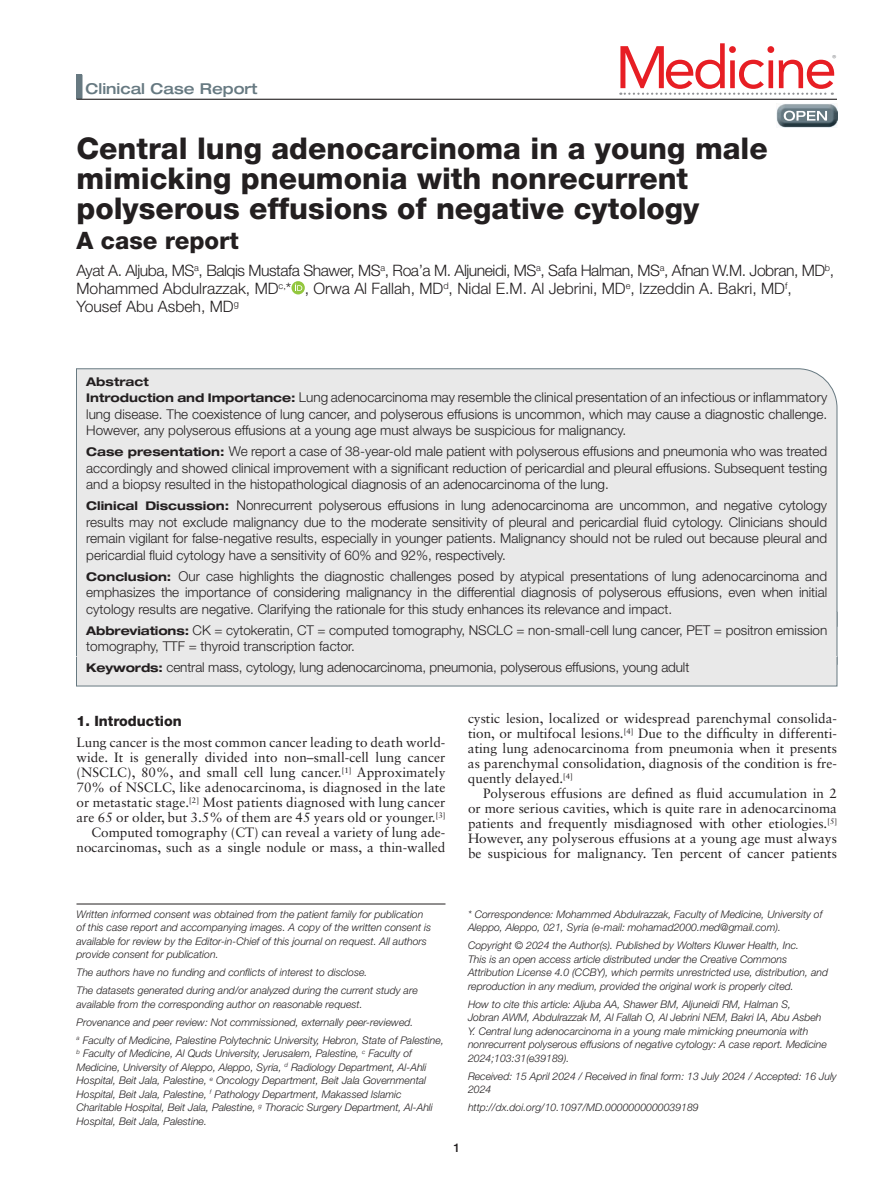
<style>
.page{position:relative;width:891px;height:1188px;background:#fff}
.page>*{position:absolute;margin:0;border:0;box-sizing:border-box;transform-origin:0 0}
.t1{font:59.4px "Avenir";letter-spacing:-.06em;color:#e71e24}
.t2{font:800 30px/30px "Helvetica Neue LT Std";color:#231f20}
.t3{font:800 24px "Helvetica Neue LT Std";color:#231f20}
.t4{font:300 15.75px/18px "Helvetica Neue LT Std";color:#231f20}
.t5{font:500 expanded 15px "Helvetica Neue LT Std";color:#667981}
.t6{font:800 14.25px "Helvetica Neue LT Std";color:#231f20}
.t7{font:300 13.5px/16.5px "Helvetica Neue LT Std";color:#231f20;text-align:justify}
.t8{font:13.5px/15px "Sabon LT Std";letter-spacing:.005em;color:#231f20;text-align:justify}
.t9{font:700 expanded 12px "Helvetica Neue LT Std";color:#231f20}
.t10{font:500 12px "Helvetica Neue LT Std";color:#231f20}
.t11{font:italic 300 10.5px/13.5px "Helvetica Neue LT Std";color:#231f20}
.t12{font:500 10.35px "Akzidenz Grotesk BE";color:#909295}
.s1{font-weight:700;font-stretch:expanded;font-size:12px}
</style>
<div class="page">
<div style="left:76px;top:74px;width:6px;height:25px;background:#677981"></div>
<hr style="left:76px;top:99px;width:761px;height:1px;background:#231f20">
<img style="left:776px;top:104px;width:61px;height:24px">
<svg style="left:784px;top:111px;width:43px;height:10px"></svg>
<svg style="left:620px;top:93px;width:213px;height:2px"></svg>
<div style="left:76px;top:368px;width:762px;height:260px;background:#e9e9e9"></div>
<div style="left:76px;top:612px;width:761px;height:54px;background:#e9e9e9"></div>
<div style="left:76px;top:657px;width:761px;height:29px;background:#e9e9e9"></div>
<svg style="left:292px;top:281px;width:13px;height:13px"></svg>
<svg style="left:295px;top:284px;width:7px;height:7px"></svg>
<hr style="left:76px;top:904px;width:370px;height:1px;background:#231f20">
<h3 class="t5" style="left:86px;top:80px;width:174px">Clinical Case Report</h3>
<h1 class="t1" style="left:615px;top:33px;width:223px">Medicine</h1>
<p class="t12" style="left:832px;top:52px;width:6px">®</p>
<h2 class="t2" style="left:76px;top:134px;width:693px">Central lung adenocarcinoma in a young male mimicking pneumonia with nonrecurrent polyserous effusions of negative cytology</h2>
<h3 class="t3" style="left:76px;top:227px;width:164px">A case report</h3>
<p class="t4" style="left:76px;top:261px;width:759px">Ayat A. Aljuba, MS<sup>a</sup>, Balqis Mustafa Shawer, MS<sup>a</sup>, Roa’a M. Aljuneidi, MS<sup>a</sup>, Safa Halman, MS<sup>a</sup>, Afnan W.M. Jobran, MD<sup>b</sup>,<br>Mohammed Abdulrazzak, MD<sup>c,</sup>* , Orwa Al Fallah, MD<sup>d</sup>, Nidal E.M. Al Jebrini, MD<sup>e</sup>, Izzeddin A. Bakri, MD<sup>f</sup>,<br>Yousef Abu Asbeh, MD<sup>g</sup></p>
<p class="t9" style="left:86px;top:374px;width:64px">Abstract</p>
<p class="t7" style="left:86px;top:389px;width:743px"><span class="s1">Introduction and Importance:</span> Lung adenocarcinoma may resemble the clinical presentation of an infectious or inflammatory lung disease. The coexistence of lung cancer, and polyserous effusions is uncommon, which may cause a diagnostic challenge.<br>However, any polyserous effusions at a young age must always be suspicious for malignancy.</p>
<p class="t7" style="left:86px;top:443px;width:743px"><span class="s1">Case presentation:</span> We report a case of 38-year-old male patient with polyserous effusions and pneumonia who was treated accordingly and showed clinical improvement with a significant reduction of pericardial and pleural effusions. Subsequent testing and a biopsy resulted in the histopathological diagnosis of an adenocarcinoma of the lung.</p>
<p class="t7" style="left:86px;top:497px;width:743px"><span class="s1">Clinical Discussion:</span> Nonrecurrent polyserous effusions in lung adenocarcinoma are uncommon, and negative cytology results may not exclude malignancy due to the moderate sensitivity of pleural and pericardial fluid cytology. Clinicians should remain vigilant for false-negative results, especially in younger patients. Malignancy should not be ruled out because pleural and pericardial fluid cytology have a sensitivity of 60% and 92%, respectively.</p>
<p class="t7" style="left:86px;top:568px;width:743px"><span class="s1">Conclusion:</span> Our case highlights the diagnostic challenges posed by atypical presentations of lung adenocarcinoma and emphasizes the importance of considering malignancy in the differential diagnosis of polyserous effusions, even when initial cytology results are negative. Clarifying the rationale for this study enhances its relevance and impact.</p>
<p class="t7" style="left:86px;top:622px;width:743px"><span class="s1">Abbreviations:</span> CK = cytokeratin, CT = computed tomography, NSCLC = non-small-cell lung cancer, PET = positron emission tomography, TTF = thyroid transcription factor.</p>
<p class="t7" style="left:86px;top:659px;width:605px"><span class="s1">Keywords:</span> central mass, cytology, lung adenocarcinoma, pneumonia, polyserous effusions, young adult</p>
<h3 class="t6" style="left:76px;top:713px;width:107px">1. Introduction</h3>
<p class="t8" style="left:76px;top:735px;width:371px;text-align:right">Lung cancer is the most common cancer leading to death world&shy;wide. It is generally divided into non–small-cell lung cancer (NSCLC), 80%, and small cell lung cancer.<sup>[1]</sup> Approximately 70% of NSCLC, like adenocarcinoma, is diagnosed in the late or metastatic stage.<sup>[2]</sup> Most patients diagnosed with lung cancer are 65 or older, but 3.5% of them are 45 years old or younger.<sup>[3] </sup>Computed tomography (CT) can reveal a variety of lung ade&shy;nocarcinomas, such as a single nodule or mass, a thin-walled</p>
<p class="t8" style="left:468px;top:711px;width:371px">cystic lesion, localized or widespread parenchymal consolida&shy;tion, or multifocal lesions.<sup>[4]</sup> Due to the difficulty in differenti&shy;ating lung adenocarcinoma from pneumonia when it presents as parenchymal consolidation, diagnosis of the condition is fre&shy;quently delayed.<sup>[4]</sup></p>
<p class="t8" style="left:468px;top:786px;width:371px;text-indent:15px">Polyserous effusions are defined as fluid accumulation in 2 or more serious cavities, which is quite rare in adenocarcinoma patients and frequently misdiagnosed with other etiologies.<sup>[5] </sup>However, any polyserous effusions at a young age must always be suspicious for malignancy. Ten percent of cancer patients</p>
<p class="t11" style="left:76px;top:907px;width:356px">Written informed consent was obtained from the patient family for publication of this case report and accompanying images. A copy of the written consent is available for review by the Editor-in-Chief of this journal on request. All authors provide consent for publication.</p>
<p class="t11" style="left:76px;top:964px;width:343px;line-height:18px">The authors have no funding and conflicts of interest to disclose.<br>The datasets generated during and/or analyzed during the current study are</p>
<p class="t11" style="left:76px;top:995px;width:369px;line-height:18px">available from the corresponding author on reasonable request.<br>Provenance and peer review: Not commissioned, externally peer-reviewed.<br><sup>a</sup> Faculty of Medicine, Palestine Polytechnic University, Hebron, State of Palestine,</p>
<p class="t11" style="left:76px;top:1047px;width:358px"><sup>b</sup> Faculty of Medicine, Al Quds University, Jerusalem, Palestine, <sup>c</sup> Faculty of Medicine, University of Aleppo, Aleppo, Syria, <sup>d</sup> Radiology Department, Al-Ahli Hospital, Beit Jala, Palestine, <sup>e</sup> Oncology Department, Beit Jala Governmental Hospital, Beit Jala, Palestine, <sup>f</sup> Pathology Department, Makassed lslamic Charitable Hospital, Beit Jala, Palestine, <sup>g</sup> Thoracic Surgery Department, Al-Ahli Hospital, Beit Jala, Palestine.</p>
<p class="t11" style="left:468px;top:907px;width:356px">* Correspondence: Mohammed Abdulrazzak, Faculty of Medicine, University of<br>Aleppo, Aleppo, 021, Syria (e-mail: mohamad2000.med@gmail.com).</p>
<p class="t11" style="left:468px;top:939px;width:362px">Copyright © 2024 the Author(s). Published by Wolters Kluwer Health, Inc.<br>This is an open access article distributed under the Creative Commons Attribution License 4.0 (CCBY), which permits unrestricted use, distribution, and reproduction in any medium, provided the original work is properly cited.</p>
<p class="t11" style="left:468px;top:997px;width:360px">How to cite this article: Aljuba AA, Shawer BM, Aljuneidi RM, Halman S,<br>Jobran AWM, Abdulrazzak M, Al Fallah O, Al Jebrini NEM, Bakri IA, Abu Asbeh Y. Central lung adenocarcinoma in a young male mimicking pneumonia with nonrecurrent polyserous effusions of negative cytology: A case report. Medicine 2024;103:31(e39189).</p>
<p class="t11" style="left:468px;top:1069px;width:370px">Received: 15 April 2024 / Received in final form: 13 July 2024 / Accepted: 16 July<br>2024</p>
<p class="t11" style="left:468px;top:1101px;width:232px">http://dx.doi.org/10.1097/MD.0000000000039189</p>
<p class="t10" style="left:453px;top:1140px;width:8px">1</p>
</div>
